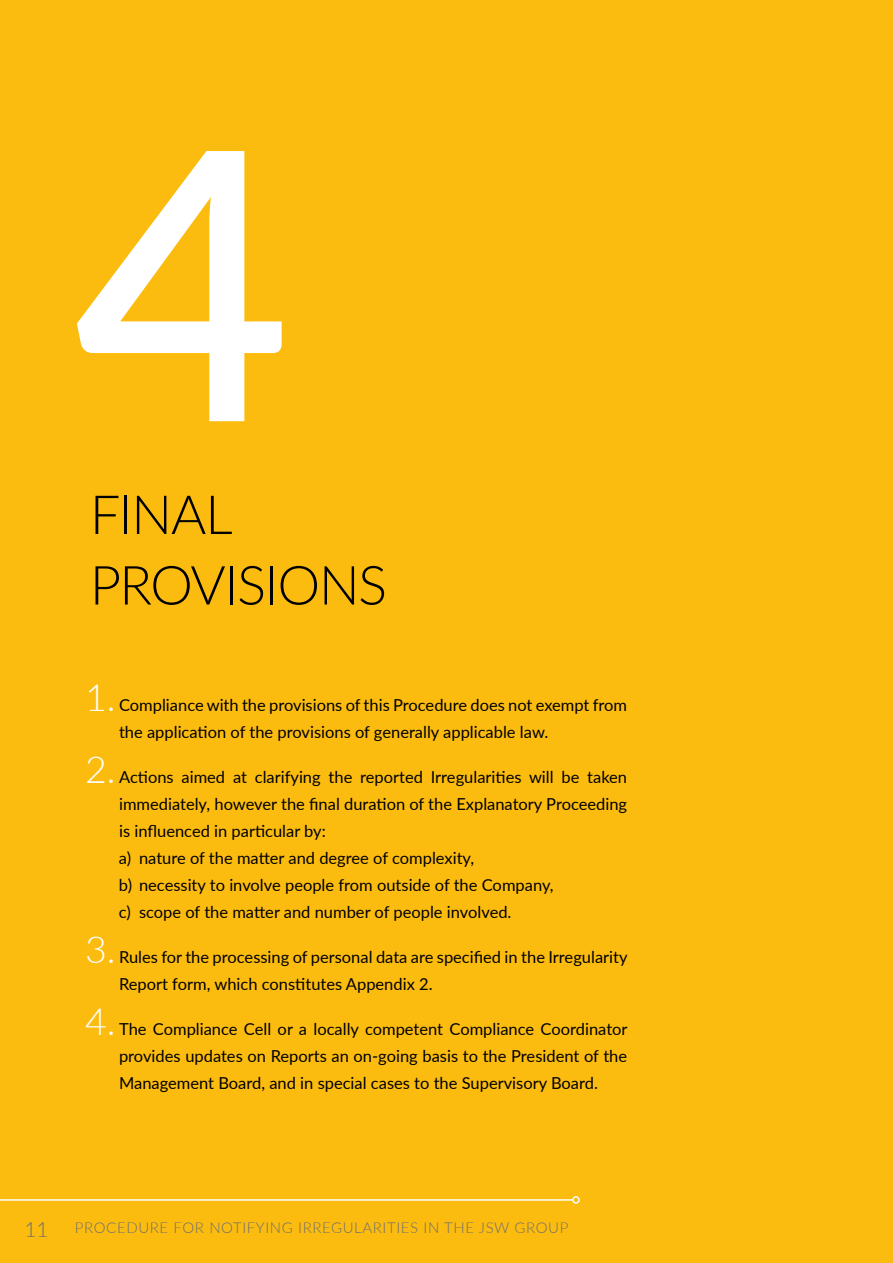
<style>
.page{position:relative;width:893px;height:1263px;background:#fcbc0f}
.page>*{position:absolute;margin:0;border:0;box-sizing:border-box;transform-origin:0 0}
.t1{font:600 375px "Lato";color:#fff}
.t2{font:300 54px/70.5px "Lato";letter-spacing:-.03em;color:#000}
.t3{font:300 37.5px "Lato";color:#fff}
.t4{font:16.5px/27px "Lato";color:#000}
.t5{font:300 15px "Lato";letter-spacing:.04em;color:#6f6e6e}
.s1{font-size:21px}
</style>
<div class="page">
<hr style="left:0;top:1199px;width:573px;height:2px;background:#fff">
<div style="left:572px;top:1196px;width:8px;height:8px;border:2px solid #fff;border-radius:50%"></div>
<h1 class="t1" style="left:74px;top:12px;width:219px">4</h1>
<h2 class="t2" style="left:90px;top:477px;width:299px">FINAL<br>PROVISIONS</h2>
<h3 class="t3" style="left:85px;top:671px;width:32px">1.</h3>
<p class="t4" style="left:119px;top:691px;width:510px">Compliance with the provisions of this Procedure does not exempt from the application of the provisions of generally applicable law.</p>
<h3 class="t3" style="left:85px;top:743px;width:32px">2.</h3>
<p class="t4" style="left:119px;top:763px;width:510px">Actions aimed at clarifying the reported Irregularities will be taken immediately, however the final duration of the Explanatory Proceeding is influenced in particular by:<br>a) nature of the matter and degree of complexity,<br>b) necessity to involve people from outside of the Company,<br>c) scope of the matter and number of people involved.</p>
<h3 class="t3" style="left:85px;top:923px;width:32px">3.</h3>
<p class="t4" style="left:119px;top:943px;width:510px">Rules for the processing of personal data are specified in the Irregularity<br>Report form, which constitutes Appendix 2.</p>
<h3 class="t3" style="left:85px;top:995px;width:32px">4.</h3>
<p class="t4" style="left:119px;top:1015px;width:510px;text-align:justify">The Compliance Cell or a locally competent Compliance Coordinator provides updates on Reports an on-going basis to the President of the Management Board, and in special cases to the Supervisory Board.</p>
<p class="t5" style="left:24px;top:1217px;width:545px"><span class="s1">11</span> PROCEDURE FOR NOTIFYING IRREGULARITIES IN THE JSW GROUP</p>
</div>
